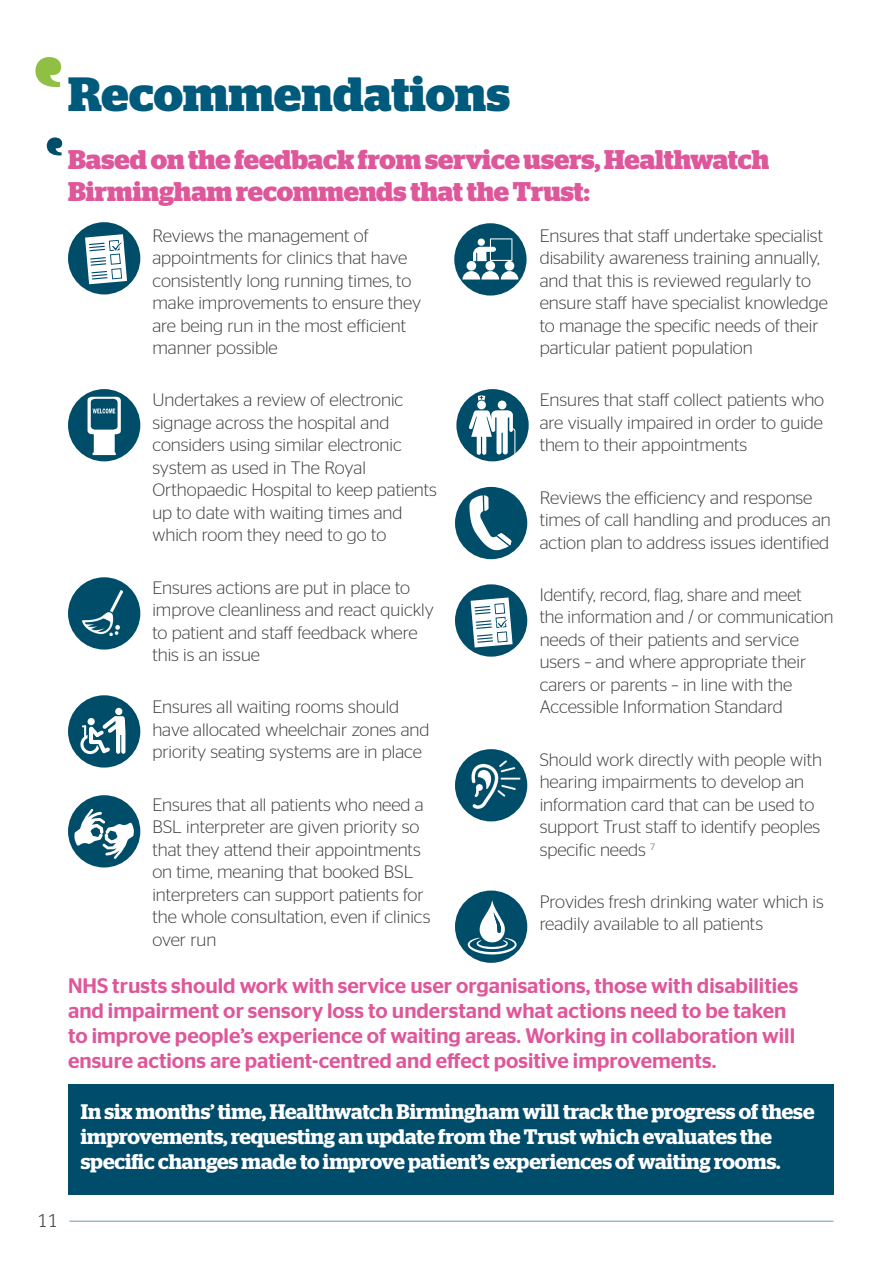
<style>
.page{position:relative;width:893px;height:1263px;background:#fff}
.page>*{position:absolute;margin:0;border:0;box-sizing:border-box;transform-origin:0 0}
.Large_Heading{font:700 48px "Stag";letter-spacing:.005em;color:#005a7b}
.Green_subheading{font:700 27px/32.4px "Stag";color:#de579a}
.Green_subheading-2{font:500 21px/25.2px "Stag Sans";color:#de579a}
.Green_subheading-3{font:600 21px/25.2px "Stag";color:#fff}
.Body_text{font:300 18px/22.5px "Stag Sans";color:#3d3d3c}
.t1{font:300 18px "FS Me Pro";color:#4b4b4a}
</style>
<div class="page">
<hr style="left:69px;top:1221px;width:764px;height:1px;background:#659db8">
<div style="left:68px;top:1084px;width:765px;height:111px;background:#004c6b"></div>
<svg style="left:35px;top:57px;width:26px;height:30px"></svg>
<div style="left:68px;top:695px;width:72px;height:72px;background:#004d6a;border-radius:50%"></div>
<svg style="left:80px;top:708px;width:45px;height:46px"></svg>
<div style="left:68px;top:795px;width:72px;height:72px;background:#004d6a;border-radius:50%"></div>
<div style="left:455px;top:890px;width:72px;height:73px;background:#004d6a;border-radius:50%"></div>
<svg style="left:467px;top:900px;width:50px;height:55px"></svg>
<div style="left:455px;top:584px;width:72px;height:73px;background:#004d6a;border-radius:50%"></div>
<svg style="left:471px;top:597px;width:42px;height:50px;background:#b7ccd4"></svg>
<div style="left:68px;top:222px;width:72px;height:72px;background:#004d6a;border-radius:50%"></div>
<svg style="left:85px;top:234px;width:42px;height:50px;background:#b7ccd5"></svg>
<svg style="left:74px;top:809px;width:60px;height:50px"></svg>
<div style="left:68px;top:389px;width:72px;height:72px;background:#004d6a;border-radius:50%"></div>
<svg style="left:88px;top:397px;width:33px;height:58px"></svg>
<div style="left:454px;top:223px;width:73px;height:73px;background:#004d6a;border-radius:50%"></div>
<div style="left:485px;top:261px;width:10px;height:10px;background:#fff;border-radius:50%"></div>
<svg style="left:462px;top:271px;width:56px;height:8px"></svg>
<svg style="left:473px;top:238px;width:39px;height:23px"></svg>
<div style="left:505px;top:261px;width:9px;height:10px;background:#fff;border-radius:50%"></div>
<div style="left:467px;top:261px;width:9px;height:10px;background:#fff;border-radius:50%"></div>
<div style="left:456px;top:389px;width:73px;height:72px;background:#004d6a;border-radius:50%"></div>
<svg style="left:478px;top:395px;width:7px;height:6px"></svg>
<svg style="left:469px;top:410px;width:46px;height:45px"></svg>
<div style="left:477px;top:401px;width:9px;height:8px;background:#fff;border-radius:50%"></div>
<div style="left:498px;top:401px;width:8px;height:8px;background:#fff;border-radius:50%"></div>
<div style="left:455px;top:487px;width:72px;height:72px;background:#004d6a;border-radius:50%"></div>
<svg style="left:469px;top:495px;width:42px;height:55px"></svg>
<img style="left:457px;top:749px;width:70px;height:70px">
<svg style="left:47px;top:137px;width:15px;height:19px"></svg>
<div style="left:68px;top:577px;width:72px;height:72px;background:#004d6a;border-radius:50%"></div>
<img style="left:83px;top:590px;width:40px;height:45px">
<p class="Large_Heading" style="left:68px;top:66px;width:444px">Recommendations</p>
<p class="Green_subheading" style="left:68px;top:143px;width:703px">Based on the feedback from service users, Healthwatch<br>Birmingham recommends that the Trust:</p>
<p class="Body_text" style="left:152px;top:224px;width:270px">Reviews the management of appointments for clinics that have consistently long running times, to make improvements to ensure they are being run in the most efficient manner possible</p>
<p class="Body_text" style="left:152px;top:389px;width:286px">Undertakes a review of electronic signage across the hospital and considers using similar electronic system as used in The Royal<br>Orthopaedic Hospital to keep patients up to date with waiting times and which room they need to go to</p>
<p class="Body_text" style="left:152px;top:576px;width:283px">Ensures actions are put in place to improve cleanliness and react quickly to patient and staff feedback where this is an issue</p>
<p class="Body_text" style="left:152px;top:696px;width:279px">Ensures all waiting rooms should have allocated wheelchair zones and priority seating systems are in place</p>
<p class="Body_text" style="left:152px;top:793px;width:279px">Ensures that all patients who need a<br>BSL interpreter are given priority so that they attend their appointments on time, meaning that booked BSL interpreters can support patients for the whole consultation, even if clinics over run</p>
<p class="Body_text" style="left:540px;top:224px;width:290px">Ensures that staff undertake specialist disability awareness training annually, and that this is reviewed regularly to ensure staff have specialist knowledge to manage the specific needs of their particular patient population</p>
<p class="Body_text" style="left:540px;top:389px;width:286px;text-align:justify">Ensures that staff collect patients who are visually impaired in order to guide them to their appointments</p>
<p class="Body_text" style="left:540px;top:486px;width:293px">Reviews the efficiency and response times of call handling and produces an action plan to address issues identified</p>
<p class="Body_text" style="left:540px;top:583px;width:295px">Identify, record, flag, share and meet<br>the information and / or communication needs of their patients and service users – and where appropriate their carers or parents – in line with the Accessible Information Standard</p>
<p class="Body_text" style="left:540px;top:748px;width:284px">Should work directly with people with hearing impairments to develop an information card that can be used to support Trust staff to identify peoples specific needs <sup>7</sup></p>
<p class="Body_text" style="left:540px;top:890px;width:286px">Provides fresh drinking water which is readily available to all patients</p>
<p class="Green_subheading-2" style="left:68px;top:973px;width:732px">NHS trusts should work with service user organisations, those with disabilities and impairment or sensory loss to understand what actions need to be taken to improve people’s experience of waiting areas. Working in collaboration will ensure actions are patient-centred and effect positive improvements.</p>
<p class="Green_subheading-3" style="left:81px;top:1099px;width:735px">In six months’ time, Healthwatch Birmingham will track the progress of these improvements, requesting an update from the Trust which evaluates the specific changes made to improve patient’s experiences of waiting rooms.</p>
<p class="t1" style="left:38px;top:1208px;width:22px">11</p>
</div>
